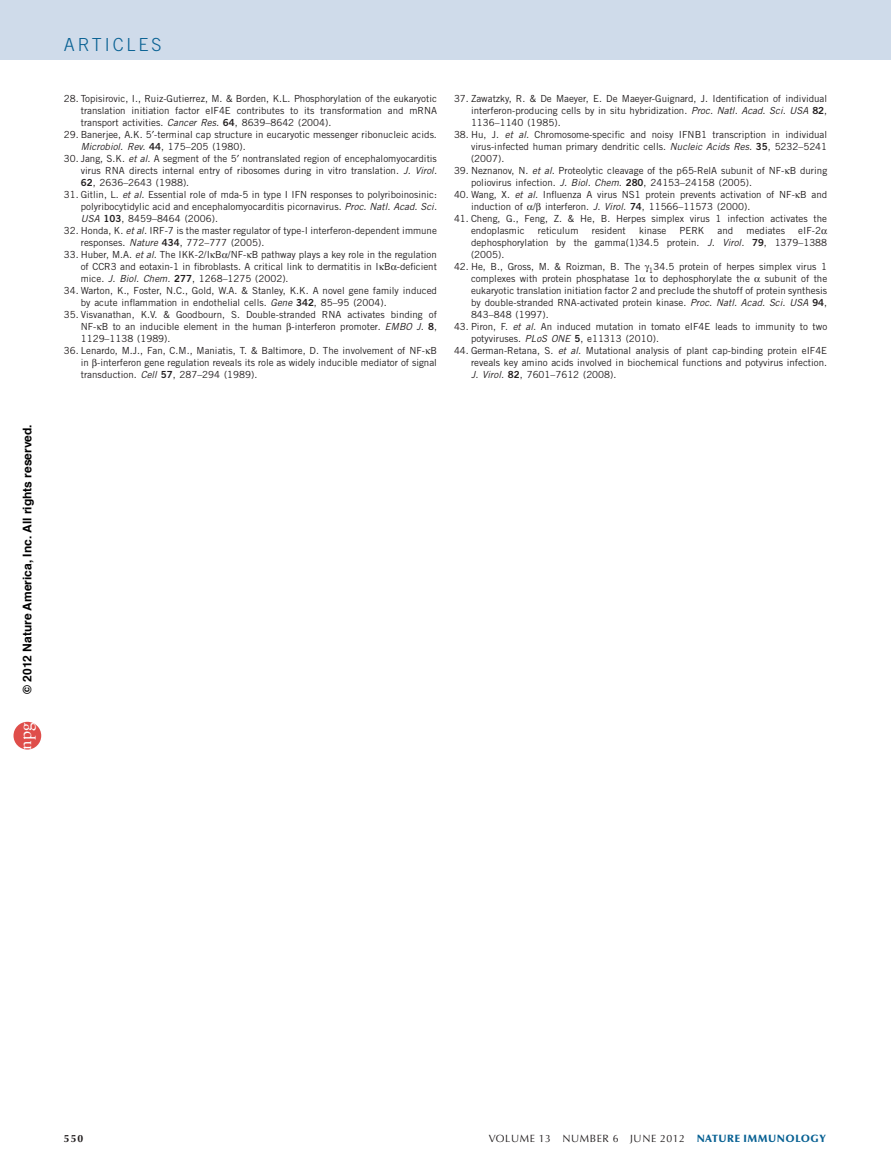
<style>
.page{position:relative;width:891px;height:1175px;background:#fff}
.page>*{position:absolute;margin:0;border:0;box-sizing:border-box;transform-origin:0 0}
.z-HEADER_follow_Left{font:300 18px "Trade Gothic LT Std";letter-spacing:.16em;color:#086193}
.t1{font:18px "Adobe Garamond Pro";color:#fff}
.t2{font:700 12px "Helvetica";color:#000}
.t3{font:10.5px "Optima LT Std";letter-spacing:.05em;color:#231f20}
.t4{font:700 10.5px "Optima LT Std";color:#231f20}
.pReference2{font:9.75px/12px "Trade Gothic LT Std";color:#231f20;text-align:justify}
.s1{font-style:italic}
.s2{font-family:"Trade Gothic LT Std Bd 22"}
.s3{font-weight:900;color:#086193}
</style>
<div class="page">
<div style="left:0;top:0;width:891px;height:60px;background:#cfdbea"></div>
<div style="left:14px;top:722px;width:27px;height:27px;background:#df4e4a;border-radius:50%"></div>
<p class="t2" style="left:22px;top:693px;width:271px;rotate:-90deg">© 2012 Nature America, Inc. All rights reserved.</p>
<h1 class="t1" style="left:15px;top:749px;width:28px;rotate:-90deg">npg</h1>
<p class="z-HEADER_follow_Left" style="left:64px;top:34px;width:99px">ARTICLES</p>
<p class="pReference2" style="left:81px;top:93px;width:358px;text-indent:-17px">28. Topisirovic, I., Ruiz-Gutierrez, M. &amp; Borden, K.L. Phosphorylation of the eukaryotic translation initiation factor eIF4E contributes to its transformation and mRNA transport activities. <span class="s1">Cancer Res.</span> <span class="s2">64</span>, 8639–8642 (2004).</p>
<p class="pReference2" style="left:81px;top:129px;width:358px;text-indent:-17px">29. Banerjee, A.K. 5 -terminal cap structure in eucaryotic messenger ribonucleic acids.<br><span class="s1">Microbiol. Rev.</span> <span class="s2">44</span>, 175–205 (1980).</p>
<p class="pReference2" style="left:81px;top:153px;width:358px;text-indent:-17px">30. Jang, S.K. <span class="s1">et al.</span> A segment of the 5 nontranslated region of encephalomyocarditis virus RNA directs internal entry of ribosomes during in vitro translation. <span class="s1">J. Virol.<br></span><span class="s2">62</span>, 2636–2643 (1988).</p>
<p class="pReference2" style="left:81px;top:189px;width:358px;text-indent:-17px">31. Gitlin, L. <span class="s1">et al.</span> Essential role of mda-5 in type I IFN responses to polyriboinosinic: polyribocytidylic acid and encephalomyocarditis picornavirus. <span class="s1">Proc. Natl. Acad. Sci.<br>USA</span> <span class="s2">103</span>, 8459–8464 (2006).</p>
<p class="pReference2" style="left:81px;top:225px;width:358px;text-indent:-17px">32. Honda, K. <span class="s1">et al.</span> IRF-7 is the master regulator of type-I interferon-dependent immune responses. <span class="s1">Nature</span> <span class="s2">434</span>, 772–777 (2005).</p>
<p class="pReference2" style="left:81px;top:249px;width:358px;text-indent:-17px">33. Huber, M.A. <span class="s1">et al.</span> The IKK-2/I B /NF- B pathway plays a key role in the regulation of CCR3 and eotaxin-1 in fibroblasts. A critical link to dermatitis in I B -deficient mice. <span class="s1">J. Biol. Chem.</span> <span class="s2">277</span>, 1268–1275 (2002).</p>
<p class="pReference2" style="left:81px;top:285px;width:358px;text-indent:-17px">34. Warton, K., Foster, N.C., Gold, W.A. &amp; Stanley, K.K. A novel gene family induced by acute inflammation in endothelial cells. <span class="s1">Gene</span> <span class="s2">342</span>, 85–95 (2004).</p>
<p class="pReference2" style="left:81px;top:309px;width:358px;text-indent:-17px">35. Visvanathan, K.V. &amp; Goodbourn, S. Double-stranded RNA activates binding of NF- B to an inducible element in the human -interferon promoter. <span class="s1">EMBO J.</span> <span class="s2">8</span>, 1129–1138 (1989).</p>
<p class="pReference2" style="left:81px;top:345px;width:358px;text-indent:-17px">36. Lenardo, M.J., Fan, C.M., Maniatis, T. &amp; Baltimore, D. The involvement of NF- B in -interferon gene regulation reveals its role as widely inducible mediator of signal transduction. <span class="s1">Cell</span> <span class="s2">57</span>, 287–294 (1989).</p>
<p class="pReference2" style="left:471px;top:93px;width:358px;text-indent:-17px">37. Zawatzky, R. &amp; De Maeyer, E. De Maeyer-Guignard, J. Identification of individual interferon-producing cells by in situ hybridization. <span class="s1">Proc. Natl. Acad. Sci. USA</span> <span class="s2">82</span>, 1136–1140 (1985).</p>
<p class="pReference2" style="left:471px;top:129px;width:358px;text-indent:-17px">38. Hu, J. <span class="s1">et al.</span> Chromosome-specific and noisy IFNB1 transcription in individual virus-infected human primary dendritic cells. <span class="s1">Nucleic Acids Res.</span> <span class="s2">35</span>, 5232–5241 (2007).</p>
<p class="pReference2" style="left:471px;top:165px;width:358px;text-indent:-17px">39. Neznanov, N. <span class="s1">et al.</span> Proteolytic cleavage of the p65-RelA subunit of NF- B during poliovirus infection. <span class="s1">J. Biol. Chem.</span> <span class="s2">280</span>, 24153–24158 (2005).</p>
<p class="pReference2" style="left:471px;top:189px;width:358px;text-indent:-17px">40. Wang, X. <span class="s1">et al.</span> Influenza A virus NS1 protein prevents activation of NF- B and induction of / interferon. <span class="s1">J. Virol.</span> <span class="s2">74</span>, 11566–11573 (2000).</p>
<p class="pReference2" style="left:471px;top:213px;width:358px;text-indent:-17px">41. Cheng, G., Feng, Z. &amp; He, B. Herpes simplex virus 1 infection activates the endoplasmic</p>
<p class="pReference2" style="left:471px;top:225px;width:358px;text-align:left;text-indent:327px">eIF-2 dephosphorylation by the gamma(1)34.5 protein. <span class="s1">J. Virol.</span> <span class="s2">79</span>, 1379–1388 (2005).</p>
<p class="pReference2" style="left:471px;top:261px;width:358px;text-indent:-17px">42. He, B., Gross, M. &amp; Roizman, B. The <sub>1</sub>34.5 protein of herpes simplex virus 1 complexes with protein phosphatase 1 to dephosphorylate the</p>
<p class="pReference2" style="left:538px;top:225px;width:42px">reticulum</p>
<p class="pReference2" style="left:592px;top:225px;width:36px">resident</p>
<p class="pReference2" style="left:639px;top:225px;width:29px">kinase</p>
<p class="pReference2" style="left:679px;top:225px;width:26px">PERK</p>
<p class="pReference2" style="left:718px;top:225px;width:17px">and</p>
<p class="pReference2" style="left:747px;top:225px;width:40px">mediates</p>
<p class="pReference2" style="left:471px;top:273px;width:358px;text-indent:294px">subunit of the eukaryotic translation initiation factor 2 and preclude the shutoff of protein synthesis by double-stranded RNA-activated protein kinase. <span class="s1">Proc. Natl. Acad. Sci. USA</span> <span class="s2">94</span>, 843–848 (1997).</p>
<p class="pReference2" style="left:471px;top:321px;width:358px;text-indent:-17px">43. Piron, F. <span class="s1">et al.</span> An induced mutation in tomato eIF4E leads to immunity to two potyviruses. <span class="s1">PLoS ONE</span> <span class="s2">5</span>, e11313 (2010).</p>
<p class="pReference2" style="left:471px;top:345px;width:358px;text-indent:-17px">44. German-Retana, S. <span class="s1">et al.</span> Mutational analysis of plant cap-binding protein eIF4E reveals key amino acids involved in biochemical functions and potyvirus infection.<br><span class="s1">J. Virol.</span> <span class="s2">82</span>, 7601–7612 (2008).</p>
<p class="t4" style="left:64px;top:1132px;width:21px">550</p>
<p class="t3" style="left:489px;top:1132px;width:338px">VOLUME 13 NUMBER 6 JUNE 2012 <span class="s3">NATURE IMMUNOLOGY</span></p>
</div>
